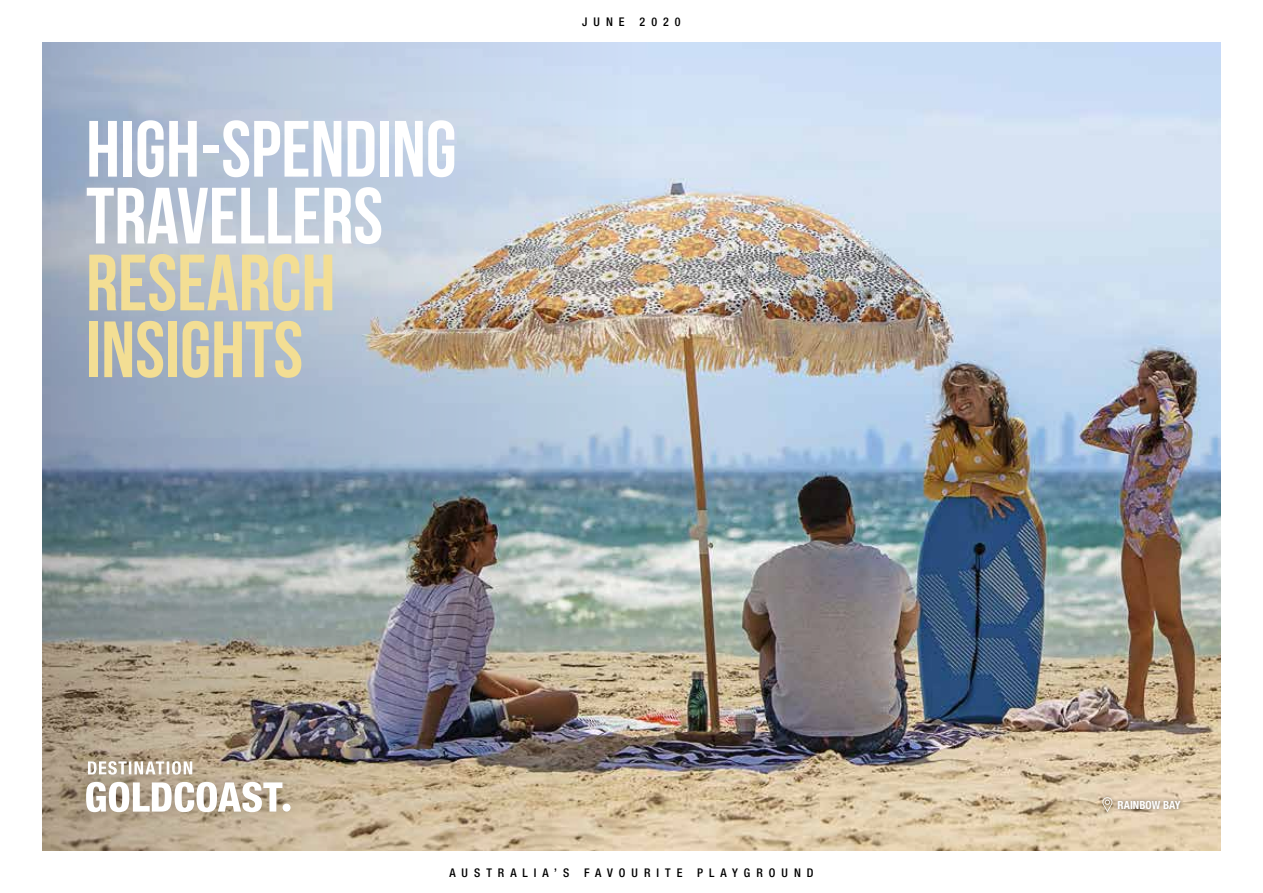
<style>
.page{position:relative;width:1263px;height:893px;background:#fff}
.page>*{position:absolute;margin:0;border:0;box-sizing:border-box;transform-origin:0 0}
.t1{font:700 79.5px/66.9px "Bebas Neue";color:#fff}
.t2{font:700 79.5px/66.9px "Bebas Neue";color:#f3de94}
.t3{font:500 condensed 12px "Helvetica Neue LT Std";letter-spacing:.5em;color:#000}
.t4{font:700 condensed 11.25px "Helvetica Neue LT Std";color:#fff}
</style>
<div class="page">
<img style="left:631px;top:43px;width:589px;height:807px">
<img style="left:43px;top:43px;width:588px;height:807px">
<div style="left:73px;top:749px;width:229px;height:76px;background:#000;opacity:.2"></div>
<svg style="left:86px;top:761px;width:205px;height:51px"></svg>
<div style="left:1098px;top:793px;width:87px;height:23px;background:#000;opacity:.5"></div>
<svg style="left:1102px;top:797px;width:10px;height:15px"></svg>
<h1 class="t1" style="left:86px;top:115px;width:372px">HIGH-SPENDING<br>TRAVELLERS</h1>
<h1 class="t2" style="left:86px;top:248px;width:251px">RESEARCH<br>INSIGHTS</h1>
<p class="t3" style="left:582px;top:15px;width:100px">JUNE 2020</p>
<p class="t3" style="left:449px;top:865px;width:366px">AUSTRALIA’S FAVOURITE PLAYGROUND</p>
<p class="t4" style="left:1117px;top:798px;width:65px">RAINBOW BAY</p>
</div>
